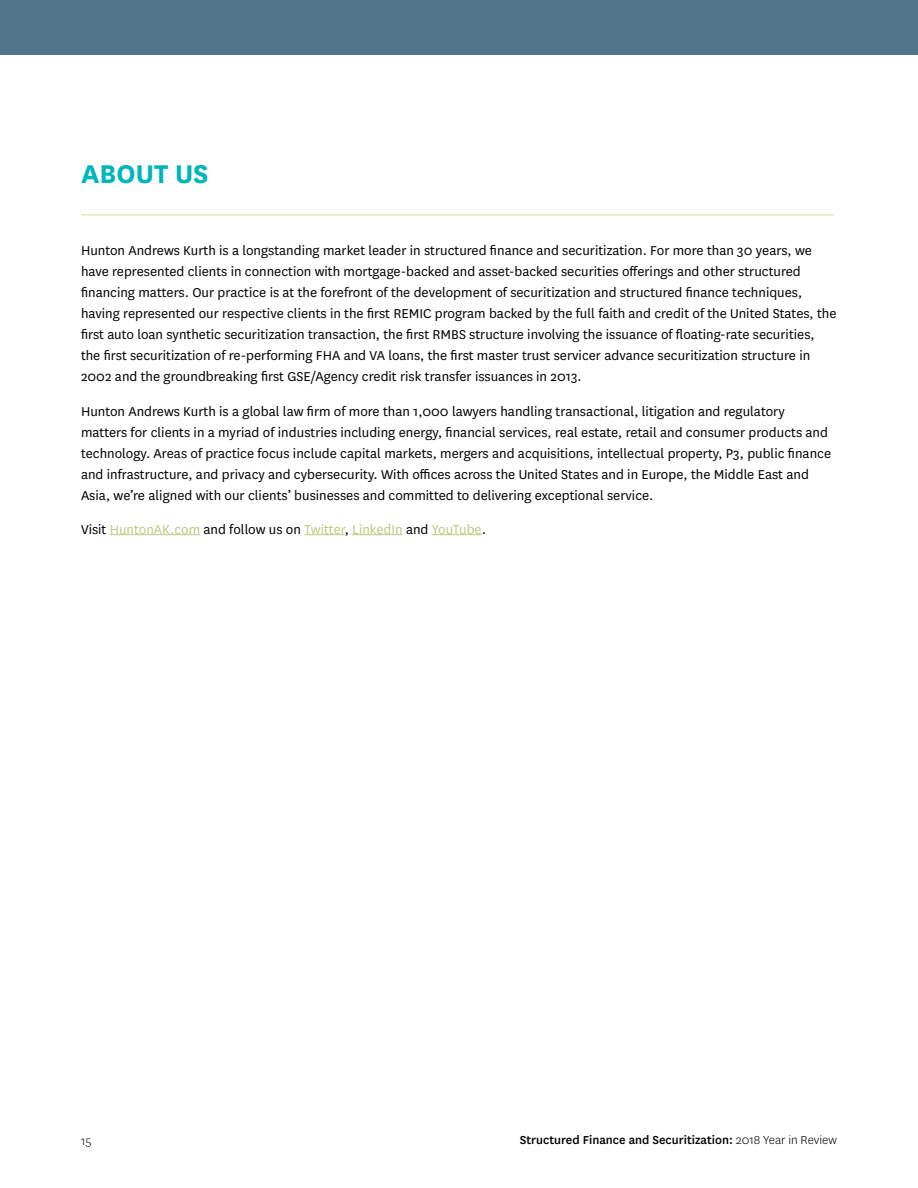
<style>
.page{position:relative;width:918px;height:1188px;background:#fff}
.page>*{position:absolute;margin:0;border:0;box-sizing:border-box;transform-origin:0 0}
.t1{font:700 30px "National";color:#00b6bb}
.t2{font:15px/21px "National";color:#000}
.t3{font:15px "National";color:#bbca80}
.t4{font:500 13.5px "National";color:#000}
.t5{font:300 13.5px "National";color:#000}
.s1{color:#000}
.s2{font-weight:300}
</style>
<div class="page">
<hr style="left:81px;top:215px;width:753px;height:1px;background:#d4e48f">
<hr style="left:110px;top:534px;width:90px;height:1px;background:#bbca80">
<hr style="left:304px;top:534px;width:41px;height:1px;background:#bbca80">
<hr style="left:352px;top:534px;width:51px;height:1px;background:#bbca80">
<hr style="left:432px;top:534px;width:50px;height:1px;background:#bbca80">
<div style="left:0;top:0;width:918px;height:55px;background:#51758b"></div>
<h1 class="t1" style="left:81px;top:152px;width:129px">ABOUT US</h1>
<p class="t2" style="left:81px;top:240px;width:757px">Hunton Andrews Kurth is a longstanding market leader in structured finance and securitization. For more than 30 years, we have represented clients in connection with mortgage-backed and asset-backed securities offerings and other structured financing matters. Our practice is at the forefront of the development of securitization and structured finance techniques, having represented our respective clients in the first REMIC program backed by the full faith and credit of the United States, the first auto loan synthetic securitization transaction, the first RMBS structure involving the issuance of floating-rate securities, the first securitization of re-performing FHA and VA loans, the first master trust servicer advance securitization structure in 2002 and the groundbreaking first GSE/Agency credit risk transfer issuances in 2013.</p>
<p class="t2" style="left:81px;top:400px;width:752px">Hunton Andrews Kurth is a global law firm of more than 1,000 lawyers handling transactional, litigation and regulatory matters for clients in a myriad of industries including energy, financial services, real estate, retail and consumer products and technology. Areas of practice focus include capital markets, mergers and acquisitions, intellectual property, P3, public finance and infrastructure, and privacy and cybersecurity. With offices across the United States and in Europe, the Middle East and Asia, we’re aligned with our clients’ businesses and committed to delivering exceptional service.</p>
<p class="t3" style="left:81px;top:520px;width:406px"><span class="s1">Visit</span> HuntonAK.com <span class="s1">and follow us on</span> Twitter<span class="s1">,</span> LinkedIn <span class="s1">and</span> YouTube<span class="s1">.</span></p>
<p class="t5" style="left:81px;top:1133px;width:12px">15</p>
<p class="t4" style="left:520px;top:1130px;width:319px">Structured Finance and Securitization: <span class="s2">2018 Year in Review</span></p>
</div>
